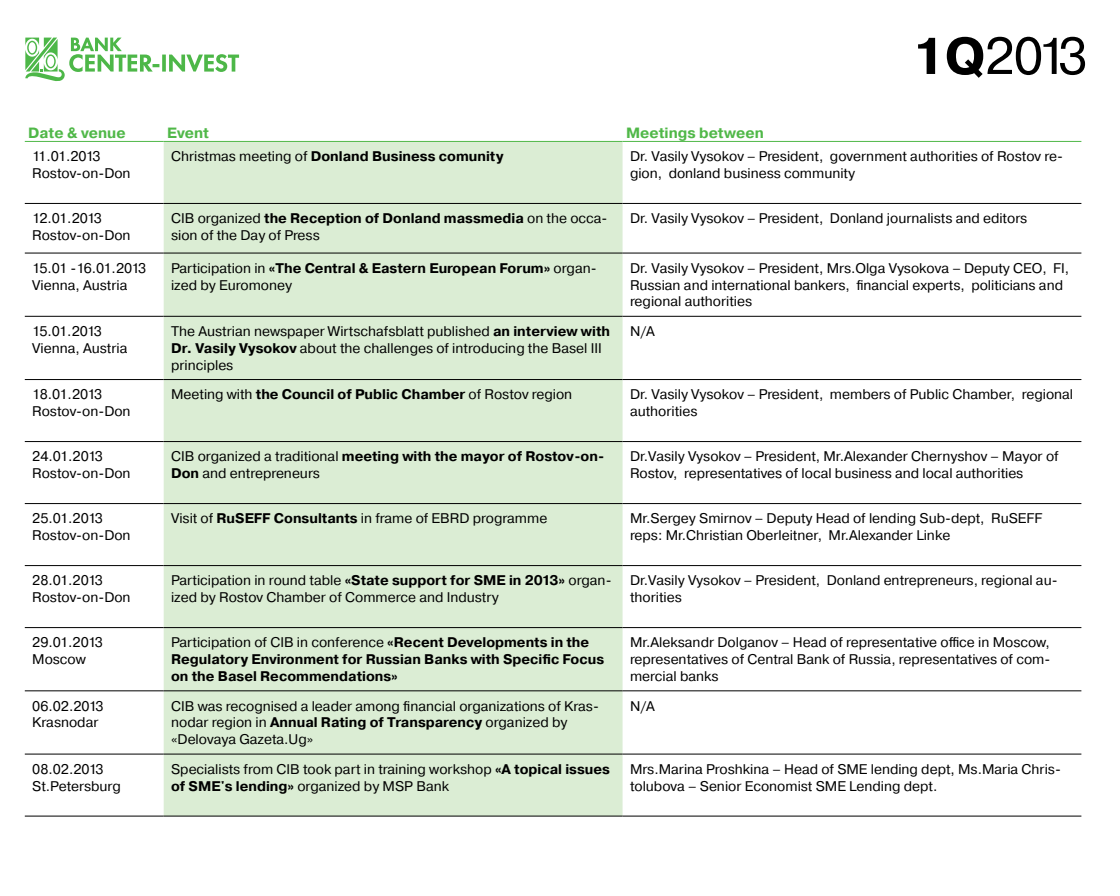
<style>
.page{position:relative;width:1120px;height:896px;background:#fff}
.page>*{position:absolute;margin:0;border:0;box-sizing:border-box;transform-origin:0 0}
.t1{font:51.62px "Pragmatica";color:#000}
.t2{font:700 14.88px "Pragmatica";color:#50b848}
.t3{font:14px/16.8px "Pragmatica";color:#000}
.t4{font:700 14px/16.8px "Pragmatica";color:#000}
.s1{font-weight:700}
.s2{font-weight:400}
</style>
<div class="page">
<svg style="left:25px;top:38px;width:214px;height:43px"></svg>
<div style="left:164px;top:142px;width:459px;height:674px;background:#dbedd4"></div>
<hr style="left:25px;top:203px;width:139px;height:1px;background:#000">
<hr style="left:164px;top:203px;width:459px;height:1px;background:#000">
<hr style="left:623px;top:203px;width:458px;height:1px;background:#000">
<hr style="left:25px;top:253px;width:139px;height:1px;background:#000">
<hr style="left:164px;top:253px;width:459px;height:1px;background:#000">
<hr style="left:623px;top:253px;width:458px;height:1px;background:#000">
<hr style="left:25px;top:316px;width:139px;height:1px;background:#000">
<hr style="left:164px;top:316px;width:459px;height:1px;background:#000">
<hr style="left:623px;top:316px;width:458px;height:1px;background:#000">
<hr style="left:25px;top:379px;width:139px;height:1px;background:#000">
<hr style="left:164px;top:379px;width:459px;height:1px;background:#000">
<hr style="left:623px;top:379px;width:458px;height:1px;background:#000">
<hr style="left:25px;top:441px;width:139px;height:1px;background:#000">
<hr style="left:164px;top:441px;width:459px;height:1px;background:#000">
<hr style="left:623px;top:441px;width:458px;height:1px;background:#000">
<hr style="left:25px;top:503px;width:139px;height:1px;background:#000">
<hr style="left:164px;top:503px;width:459px;height:1px;background:#000">
<hr style="left:623px;top:503px;width:458px;height:1px;background:#000">
<hr style="left:25px;top:565px;width:139px;height:1px;background:#000">
<hr style="left:164px;top:565px;width:459px;height:1px;background:#000">
<hr style="left:623px;top:565px;width:458px;height:1px;background:#000">
<hr style="left:25px;top:627px;width:139px;height:1px;background:#000">
<hr style="left:164px;top:627px;width:459px;height:1px;background:#000">
<hr style="left:623px;top:627px;width:458px;height:1px;background:#000">
<hr style="left:25px;top:690px;width:139px;height:1px;background:#000">
<hr style="left:164px;top:690px;width:459px;height:1px;background:#000">
<hr style="left:623px;top:690px;width:458px;height:1px;background:#000">
<hr style="left:25px;top:754px;width:139px;height:1px;background:#000">
<hr style="left:164px;top:754px;width:459px;height:1px;background:#000">
<hr style="left:623px;top:754px;width:458px;height:1px;background:#000">
<hr style="left:25px;top:816px;width:139px;height:1px;background:#000">
<hr style="left:164px;top:816px;width:459px;height:1px;background:#000">
<hr style="left:623px;top:816px;width:458px;height:1px;background:#000">
<hr style="left:25px;top:141px;width:139px;height:1px;background:#50b848">
<hr style="left:164px;top:141px;width:459px;height:1px;background:#50b848">
<hr style="left:623px;top:141px;width:458px;height:1px;background:#50b848">
<h1 class="t1" style="left:912px;top:24px;width:177px"><span class="s1">1Q</span>2013</h1>
<p class="t2" style="left:28px;top:123px;width:99px">Date &amp; venue</p>
<p class="t2" style="left:167px;top:123px;width:43px">Event</p>
<p class="t2" style="left:626px;top:123px;width:139px">Meetings between</p>
<p class="t3" style="left:32px;top:148px;width:100px">11.01.2013<br>Rostov-on-Don</p>
<p class="t4" style="left:171px;top:148px;width:334px"><span class="s2">Christmas meeting of</span> Donland Business comunity</p>
<p class="t3" style="left:630px;top:148px;width:434px">Dr. Vasily Vysokov – President, government authorities of Rostov re&shy;gion, donland business community</p>
<p class="t3" style="left:32px;top:210px;width:100px">12.01.2013<br>Rostov-on-Don</p>
<p class="t3" style="left:171px;top:210px;width:438px">CIB organized <span class="s1">the Reception of Donland massmedia</span> on the occa&shy;sion of the Day of Press</p>
<p class="t3" style="left:630px;top:210px;width:399px">Dr. Vasily Vysokov – President, Donland journalists and editors</p>
<p class="t3" style="left:32px;top:260px;width:116px">15.01 -16.01.2013<br>Vienna, Austria</p>
<p class="t3" style="left:171px;top:260px;width:427px">Participation in <span class="s1">«The Central &amp; Eastern European Forum»</span> organ&shy;ized by Euromoney</p>
<p class="t3" style="left:630px;top:260px;width:441px">Dr. Vasily Vysokov – President, Mrs.Olga Vysokova – Deputy CEO, FI,<br>Russian and international bankers, financial experts, politicians and regional authorities</p>
<p class="t3" style="left:32px;top:323px;width:97px">15.01.2013<br>Vienna, Austria</p>
<p class="t3" style="left:171px;top:323px;width:440px">The Austrian newspaper Wirtschafsblatt published <span class="s1">an interview with<br>Dr. Vasily Vysokov</span> about the challenges of introducing the Basel III principles</p>
<p class="t3" style="left:630px;top:323px;width:26px">N/A</p>
<p class="t3" style="left:32px;top:386px;width:100px">18.01.2013<br>Rostov-on-Don</p>
<p class="t3" style="left:171px;top:386px;width:403px">Meeting with <span class="s1">the Council of Public Chamber</span> of Rostov region</p>
<p class="t3" style="left:630px;top:386px;width:445px">Dr. Vasily Vysokov – President, members of Public Chamber, regional authorities</p>
<p class="t3" style="left:32px;top:448px;width:100px">24.01.2013<br>Rostov-on-Don</p>
<p class="t3" style="left:171px;top:448px;width:435px">CIB organized a traditional <span class="s1">meeting with the mayor of Rostov-on-<br>Don</span> and entrepreneurs</p>
<p class="t3" style="left:630px;top:448px;width:430px">Dr.Vasily Vysokov – President, Mr.Alexander Chernyshov – Mayor of<br>Rostov, representatives of local business and local authorities</p>
<p class="t3" style="left:32px;top:510px;width:100px">25.01.2013<br>Rostov-on-Don</p>
<p class="t3" style="left:171px;top:510px;width:378px">Visit of <span class="s1">RuSEFF Consultants</span> in frame of EBRD programme</p>
<p class="t3" style="left:630px;top:510px;width:414px">Mr.Sergey Smirnov – Deputy Head of lending Sub-dept, RuSEFF reps: Mr.Christian Oberleitner, Mr.Alexander Linke</p>
<p class="t3" style="left:32px;top:572px;width:100px">28.01.2013<br>Rostov-on-Don</p>
<p class="t3" style="left:171px;top:572px;width:442px">Participation in round table <span class="s1">«State support for SME in 2013»</span> organ&shy;ized by Rostov Chamber of Commerce and Industry</p>
<p class="t3" style="left:630px;top:572px;width:429px">Dr.Vasily Vysokov – President, Donland entrepreneurs, regional au&shy;thorities</p>
<p class="t3" style="left:32px;top:634px;width:72px">29.01.2013<br>Moscow</p>
<p class="t4" style="left:171px;top:634px;width:435px"><span class="s2">Participation of CIB in conference</span> «Recent Developments in the<br>Regulatory Environment for Russian Banks with Specific Focus on the Basel Recommendations»</p>
<p class="t3" style="left:630px;top:634px;width:422px;text-align:justify">Mr.Aleksandr Dolganov – Head of representative office in Moscow, representatives of Central Bank of Russia, representatives of com&shy;mercial banks</p>
<p class="t3" style="left:32px;top:698px;width:73px">06.02.2013<br>Krasnodar</p>
<p class="t3" style="left:171px;top:698px;width:429px">CIB was recognised a leader among financial organizations of Kras&shy;nodar region in <span class="s1">Annual Rating of Transparency</span> organized by «Delovaya Gazeta.Ug»</p>
<p class="t3" style="left:630px;top:698px;width:26px">N/A</p>
<p class="t3" style="left:32px;top:761px;width:90px">08.02.2013<br>St.Petersburg</p>
<p class="t3" style="left:171px;top:761px;width:440px">Specialists from CIB took part in training workshop <span class="s1">«A topical issues of SME's lending»</span> organized by MSP Bank</p>
<p class="t3" style="left:630px;top:761px;width:432px">Mrs.Marina Proshkina – Head of SME lending dept, Ms.Maria Chris&shy;tolubova – Senior Economist SME Lending dept.</p>
</div>
